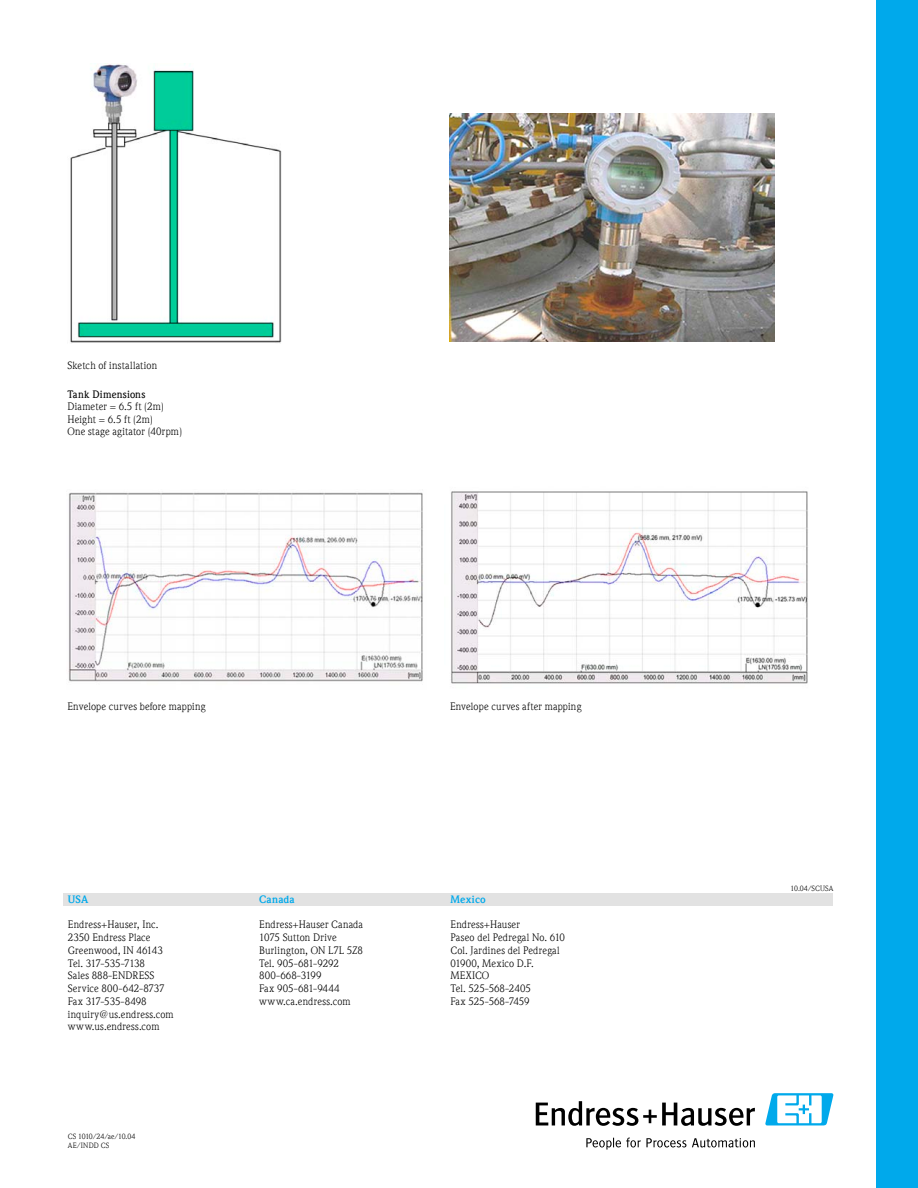
<style>
.page{position:relative;width:918px;height:1188px;background:#fff}
.page>*{position:absolute;margin:0;border:0;box-sizing:border-box;transform-origin:0 0}
.t1{font:10.5px/12.8px "E+H Weidemann Com";letter-spacing:.015em;color:#000}
.t2{font:700 10.5px "E+H Weidemann Com";letter-spacing:.02em;color:#00a9eb}
.t3{font:500 10.5px "E+H Weidemann Com";letter-spacing:.01em;color:#000}
.t4{font:7.5px/9px "E+H Weidemann Com";letter-spacing:.01em;color:#000}
</style>
<div class="page">
<svg style="left:536px;top:1101px;width:219px;height:25px"></svg>
<svg style="left:692px;top:1138px;width:63px;height:9px"></svg>
<svg style="left:586px;top:1138px;width:100px;height:12px"></svg>
<svg style="left:765px;top:1093px;width:68px;height:32px"></svg>
<div style="left:64px;top:893px;width:769px;height:13px;background:#e2e2e2"></div>
<div style="left:876px;top:0;width:42px;height:1188px;background:#00a9eb"></div>
<img style="left:451px;top:491px;width:357px;height:193px">
<img style="left:68px;top:492px;width:355px;height:190px">
<img style="left:70px;top:64px;width:211px;height:279px">
<img style="left:450px;top:114px;width:325px;height:228px">
<p class="t1" style="left:68px;top:359px;width:91px">Sketch of installation</p>
<p class="t3" style="left:68px;top:388px;width:79px">Tank Dimensions</p>
<p class="t1" style="left:68px;top:401px;width:116px">Diameter = 6.5 ft (2m)<br>Height = 6.5 ft (2m)<br>One stage agitator (40rpm)</p>
<p class="t1" style="left:68px;top:701px;width:140px">Envelope curves before mapping</p>
<p class="t1" style="left:450px;top:701px;width:133px">Envelope curves after mapping</p>
<p class="t2" style="left:68px;top:893px;width:22px">USA</p>
<p class="t1" style="left:68px;top:919px;width:107px">Endress+Hauser, Inc.<br>2350 Endress Place<br>Greenwood, IN 46143<br>Tel. 317-535-7138<br>Sales 888-ENDRESS<br>Service 800-642-8737<br>Fax 317-535-8498 inquiry@us.endress.com www.us.endress.com</p>
<p class="t4" style="left:68px;top:1132px;width:69px">CS 1010/24/ae/10.04<br>AE/INDD CS</p>
<p class="t2" style="left:259px;top:893px;width:37px">Canada</p>
<p class="t1" style="left:259px;top:919px;width:105px">Endress+Hauser Canada<br>1075 Sutton Drive<br>Burlington, ON L7L 5Z8<br>Tel. 905-681-9292<br>800-668-3199<br>Fax 905-681-9444 www.ca.endress.com</p>
<p class="t2" style="left:451px;top:893px;width:37px">Mexico</p>
<p class="t1" style="left:451px;top:919px;width:116px">Endress+Hauser<br>Paseo del Pedregal No. 610<br>Col. Jardines del Pedregal<br>01900, Mexico D.F.<br>MEXICO<br>Tel. 525-568-2405<br>Fax 525-568-7459</p>
<p class="t4" style="left:791px;top:884px;width:44px">10.04/SCUSA</p>
</div>
